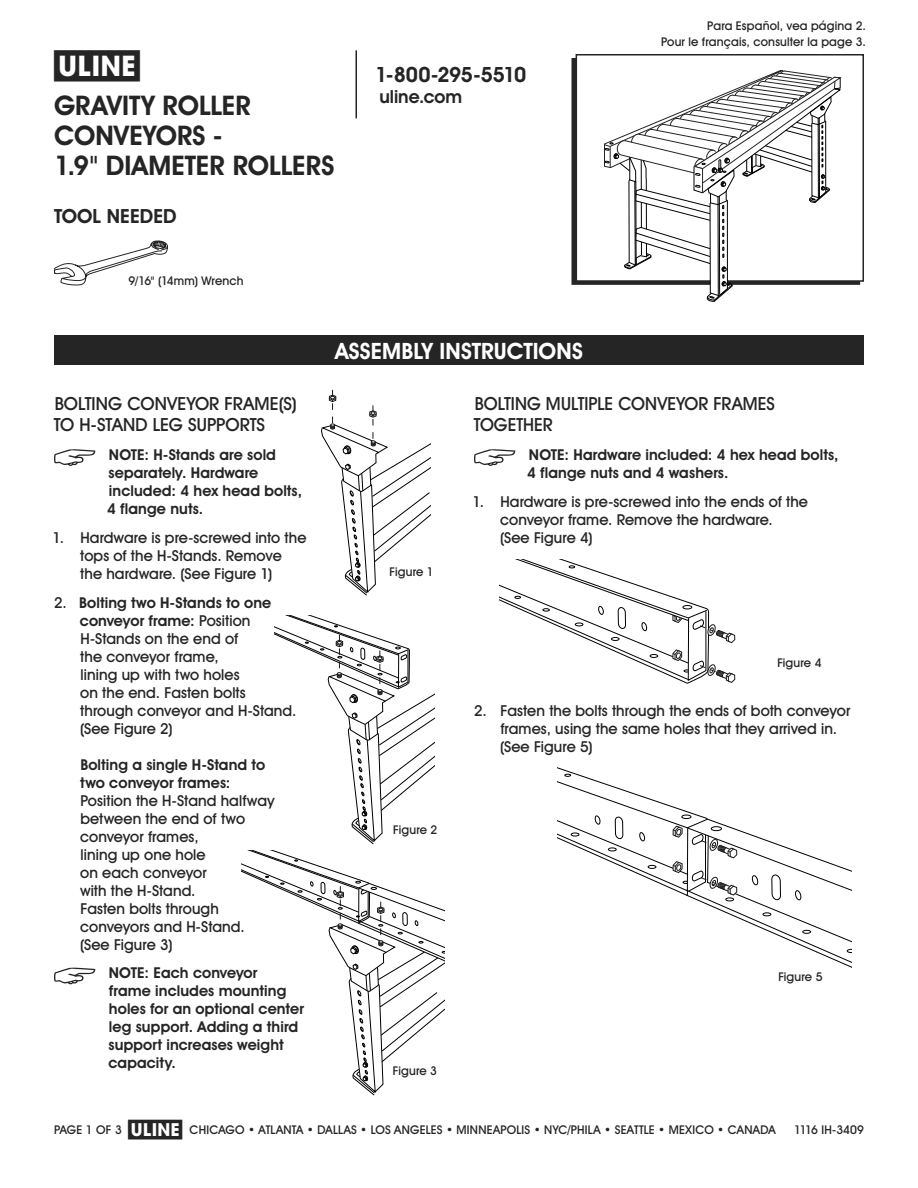
<style>
.page{position:relative;width:918px;height:1188px;background:#fff}
.page>*{position:absolute;margin:0;border:0;box-sizing:border-box;transform-origin:0 0}
.t1{font:700 28.5px "Uline Two Knine";color:#252525}
.t2{font:700 27px/30px "Uline Two Knine";letter-spacing:.005em;color:#252525}
.t3{font:700 22.5px "Uline Two Knine";letter-spacing:.005em;color:#fff}
.t4{font:700 21px "Uline Two Knine";letter-spacing:-.02em;color:#252525}
.t5{font:700 19.5px "Uline Two Knine";letter-spacing:.005em;color:#252525}
.t6{font:18px/21.6px "Uline Two Knine";color:#252525}
.t7{font:700 18px "Uline Two Knine";color:#252525}
.t8{font:15px/18px "Uline Two Knine";letter-spacing:.005em;color:#252525}
.t9{font:700 15px/18px "Uline Two Knine";letter-spacing:.005em;color:#252525}
.t10{font:12px/16.8px "Uline Two Knine";letter-spacing:.015em;color:#252525;text-align:right}
.t11{font:12px "Uline Two Knine";letter-spacing:-.005em;color:#252525}
.s1{font-weight:400}
.s2{font-weight:700}
.s3{font-size:18px}
</style>
<div class="page">
<hr style="left:356px;top:50px;width:1px;height:68px;background:#252525">
<svg style="left:242px;top:615px;width:202px;height:481px"></svg>
<svg style="left:321px;top:390px;width:110px;height:206px"></svg>
<div style="left:54px;top:335px;width:810px;height:30px;background:#252525"></div>
<svg style="left:54px;top:240px;width:114px;height:46px"></svg>
<div style="left:576px;top:54px;width:288px;height:228px;border:2px solid #252525"></div>
<svg style="left:604px;top:70px;width:238px;height:232px"></svg>
<svg style="left:500px;top:559px;width:235px;height:125px"></svg>
<svg style="left:557px;top:767px;width:294px;height:201px"></svg>
<svg style="left:54px;top:449px;width:41px;height:17px"></svg>
<svg style="left:54px;top:967px;width:41px;height:17px"></svg>
<svg style="left:474px;top:449px;width:41px;height:17px"></svg>
<h1 class="t1" style="left:54px;top:49px;width:87px">π</h1>
<h2 class="t2" style="left:54px;top:90px;width:282px">GRAVITY ROLLER<br>CONVEYORS -<br>1.9<span class="s1">"</span> DIAMETER ROLLERS</h2>
<h3 class="t5" style="left:54px;top:204px;width:124px">TOOL NEEDED</h3>
<p class="t10" style="left:129px;top:272px;width:117px">9/16" (14mm) Wrench</p>
<h3 class="t4" style="left:375px;top:62px;width:152px">1-800-295-5510</h3>
<p class="t7" style="left:379px;top:86px;width:84px">uline.com</p>
<h3 class="t3" style="left:335px;top:337px;width:249px">ASSEMBLY INSTRUCTIONS</h3>
<p class="t10" style="left:661px;top:17px;width:206px">Para Español, vea página 2.<br>Pour le français, consulter la page 3.</p>
<p class="t6" style="left:54px;top:392px;width:245px">BOLTING CONVEYOR FRAME(S)<br>TO H-STAND LEG SUPPORTS</p>
<p class="t9" style="left:107px;top:446px;width:196px">NOTE: H-Stands are sold separately. Hardware included: 4 hex head bolts,<br>4 flange nuts.</p>
<p class="t8" style="left:53px;top:528px;width:255px;text-align:center">1. Hardware is pre-screwed into the tops of the H-Stands. Remove<br>the hardware. (See Figure 1)</p>
<p class="t8" style="left:80px;top:593px;width:218px;text-indent:-26px">2. <span class="s2">Bolting two H-Stands to one conveyor frame:</span> Position<br>H-Stands on the end of<br>the conveyor frame,<br>lining up with two holes<br>on the end. Fasten bolts through conveyor and H-Stand. (See Figure 2)</p>
<p class="t9" style="left:80px;top:755px;width:186px">Bolting a single H-Stand to two conveyor frames:</p>
<p class="t8" style="left:80px;top:791px;width:196px">Position the H-Stand halfway between the end of two conveyor frames,<br>lining up one hole<br>on each conveyor<br>with the H-Stand.<br>Fasten bolts through conveyors and H-Stand. (See Figure 3)</p>
<p class="t9" style="left:108px;top:964px;width:197px">NOTE: Each conveyor<br>frame includes mounting holes for an optional center leg support. Adding a third support increases weight capacity.</p>
<p class="t10" style="left:390px;top:563px;width:46px">Figure 1</p>
<p class="t10" style="left:393px;top:821px;width:46px">Figure 2</p>
<p class="t6" style="left:474px;top:392px;width:303px">BOLTING MULTIPLE CONVEYOR FRAMES<br>TOGETHER</p>
<p class="t9" style="left:527px;top:446px;width:313px">NOTE: Hardware included: 4 hex head bolts,<br>4 flange nuts and 4 washers.</p>
<p class="t8" style="left:500px;top:492px;width:310px;text-indent:-27px">1. Hardware is pre-screwed into the ends of the conveyor frame. Remove the hardware.<br>(See Figure 4)</p>
<p class="t10" style="left:777px;top:654px;width:46px">Figure 4</p>
<p class="t8" style="left:500px;top:701px;width:352px;text-indent:-26px">2. Fasten the bolts through the ends of both conveyor frames, using the same holes that they arrived in. (See Figure 5)</p>
<p class="t10" style="left:393px;top:1062px;width:46px">Figure 3</p>
<p class="t10" style="left:778px;top:968px;width:46px">Figure 5</p>
<p class="t10" style="left:128px;top:1121px;width:649px"><span class="s3">π</span> CHICAGO • ATLANTA • DALLAS • LOS ANGELES • MINNEAPOLIS • NYC/PHILA • SEATTLE • MEXICO • CANADA</p>
<p class="t10" style="left:54px;top:1121px;width:69px">PAGE 1 OF 3</p>
<p class="t11" style="left:794px;top:1122px;width:71px">1116 IH-3409</p>
</div>
